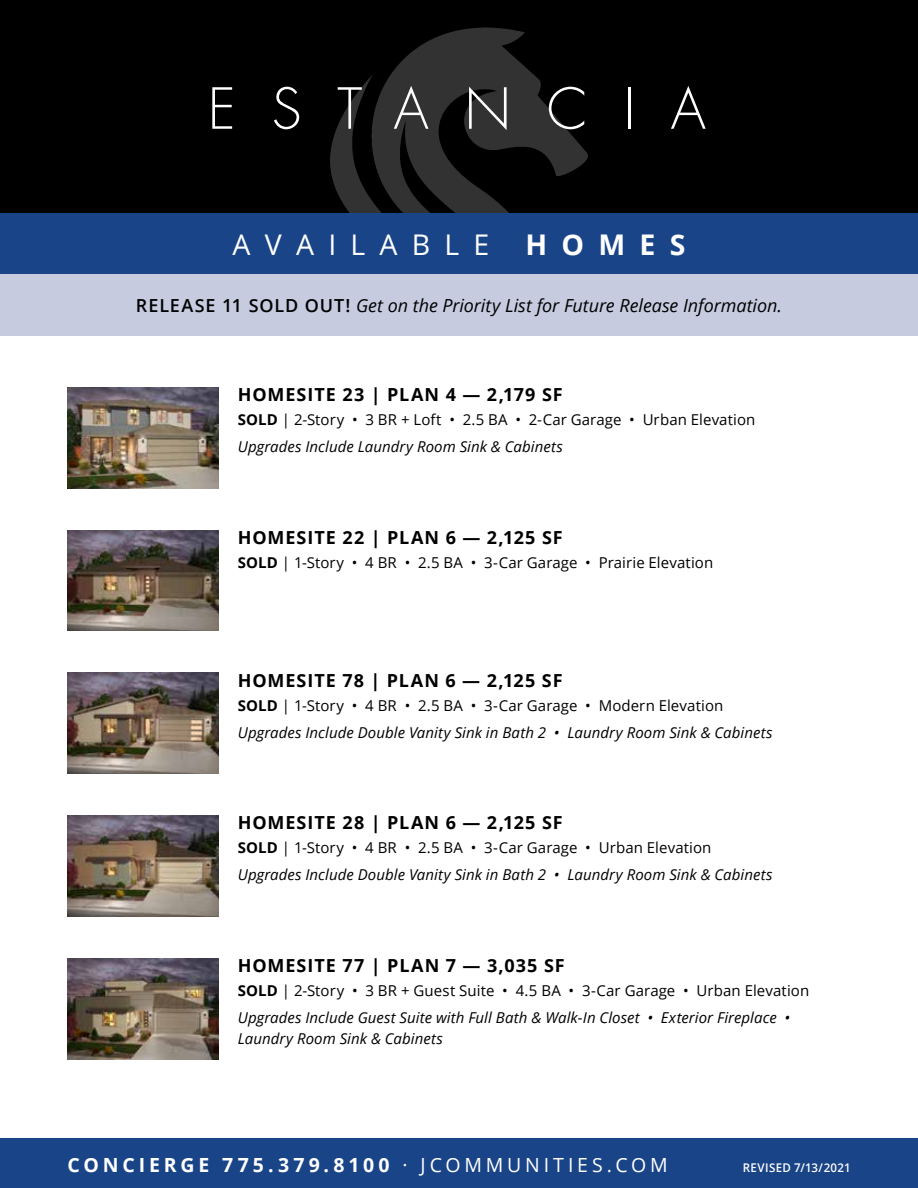
<style>
.page{position:relative;width:918px;height:1188px;background:#fff}
.page>*{position:absolute;margin:0;border:0;box-sizing:border-box;transform-origin:0 0}
.t1{font:28.5px "Open Sans";letter-spacing:.5em;color:#fff}
.t2{font:700 28.5px "Open Sans";letter-spacing:.5em;color:#fff}
.t3{font:700 19.5px "Open Sans";letter-spacing:.2em;color:#fff}
.t4{font:700 18px "Open Sans";letter-spacing:.055em;color:#000}
.t5{font:italic 18px "Open Sans";letter-spacing:-.005em;color:#000101}
.t6{font:italic 15px/27px "Open Sans";letter-spacing:.005em;color:#000}
.t7{font:15px/27px "Open Sans";letter-spacing:.005em;color:#000}
.t8{font:600 12px "Open Sans";letter-spacing:.03em;color:#fff;scale:.96 1}
.s1{font-weight:600;font-style:normal}
.s2{font-weight:700}
.s3{font-style:italic}
.s4{font-weight:700;font-style:normal}
.s5{font-style:normal}
.s6{font-weight:400}
</style>
<div class="page">
<div style="left:0;top:1138px;width:918px;height:50px;background:#194487"></div>
<div style="left:0;top:0;width:918px;height:226px;background:#000"></div>
<svg style="left:390px;top:27px;width:198px;height:186px"></svg>
<div style="left:0;top:213px;width:918px;height:61px;background:#194487"></div>
<svg style="left:212px;top:87px;width:20px;height:42px"></svg>
<svg style="left:274px;top:87px;width:25px;height:42px"></svg>
<svg style="left:330px;top:75px;width:177px;height:261px"></svg>
<svg style="left:549px;top:87px;width:35px;height:42px"></svg>
<hr style="left:628px;top:87px;width:2px;height:42px;background:#fff">
<svg style="left:671px;top:86px;width:35px;height:43px"></svg>
<img style="left:68px;top:387px;width:151px;height:101px">
<img style="left:68px;top:530px;width:151px;height:101px">
<img style="left:68px;top:958px;width:151px;height:101px">
<img style="left:68px;top:673px;width:151px;height:101px">
<img style="left:68px;top:816px;width:151px;height:100px">
<div style="left:0;top:274px;width:918px;height:61px;background:#c7cbe0"></div>
<h1 class="t1" style="left:233px;top:225px;width:258px">AVAILABLE</h1>
<h1 class="t2" style="left:525px;top:224px;width:162px">HOMES</h1>
<p class="t5" style="left:136px;top:293px;width:648px"><span class="s1">RELEASE 11 SOLD OUT!</span> Get on the Priority List for Future Release Information.</p>
<p class="t4" style="left:238px;top:382px;width:327px">HOMESITE 23 | PLAN 4 — 2,179 SF</p>
<p class="t7" style="left:238px;top:406px;width:519px"><span class="s2">SOLD</span> | 2-Story • 3 BR + Loft • 2.5 BA • 2-Car Garage • Urban Elevation<br><span class="s3">Upgrades Include Laundry Room Sink &amp; Cabinets</span></p>
<p class="t4" style="left:238px;top:525px;width:327px">HOMESITE 22 | PLAN 6 — 2,125 SF</p>
<p class="t7" style="left:238px;top:548px;width:477px"><span class="s2">SOLD</span> | 1-Story • 4 BR • 2.5 BA • 3-Car Garage • Prairie Elevation</p>
<p class="t4" style="left:238px;top:667px;width:326px">HOMESITE 78 | PLAN 6 — 2,125 SF</p>
<p class="t6" style="left:238px;top:691px;width:536px"><span class="s4">SOLD</span> <span class="s5">| 1-Story • 4 BR • 2.5 BA • 3-Car Garage • Modern Elevation<br></span>Upgrades Include Double Vanity Sink in Bath 2 • Laundry Room Sink &amp; Cabinets</p>
<p class="t4" style="left:238px;top:810px;width:327px">HOMESITE 28 | PLAN 6 — 2,125 SF</p>
<p class="t6" style="left:238px;top:834px;width:536px"><span class="s4">SOLD</span> <span class="s5">| 1-Story • 4 BR • 2.5 BA • 3-Car Garage • Urban Elevation<br></span>Upgrades Include Double Vanity Sink in Bath 2 • Laundry Room Sink &amp; Cabinets</p>
<p class="t4" style="left:238px;top:953px;width:329px">HOMESITE 77 | PLAN 7 — 3,035 SF</p>
<p class="t6" style="left:238px;top:977px;width:573px"><span class="s4">SOLD</span> <span class="s5">| 2-Story • 3 BR + Guest Suite • 4.5 BA • 3-Car Garage • Urban Elevation<br></span>Upgrades Include Guest Suite with Full Bath &amp; Walk-In Closet • Exterior Fireplace •</p>
<p class="t6" style="left:238px;top:1025px;width:207px">Laundry Room Sink &amp; Cabinets</p>
<h2 class="t3" style="left:68px;top:1151px;width:602px">CONCIERGE 775.379.8100 <span class="s6">· JCOMMUNITIES.COM</span></h2>
<p class="t8" style="left:743px;top:1159px;width:114px">REVISED 7/13/2021</p>
</div>
